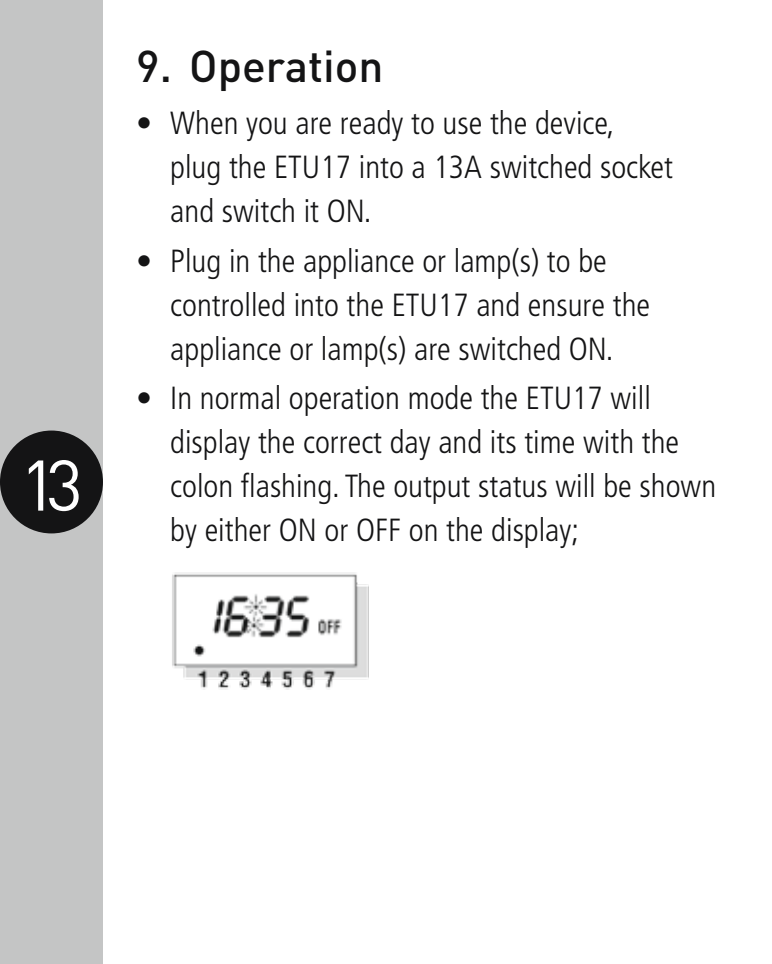
<style>
.page{position:relative;width:772px;height:964px;background:#fff}
.page>*{position:absolute;margin:0;border:0;box-sizing:border-box;transform-origin:0 0}
.t1{font:70.4px "DIN";color:#fff}
.t2{font:500 44px "DIN";color:#141415}
.t3{font:300 condensed 32px/44px "Frutiger LT";color:#141415}
</style>
<div class="page">
<div style="left:0;top:0;width:103px;height:964px;background:#c4c5c5"></div>
<hr style="left:771px;top:0;width:1px;height:964px;background:#c4c5c5">
<div style="left:0;top:430px;width:103px;height:103px;background:#141415;border-radius:50%"></div>
<svg style="left:771px;top:430px;width:1px;height:103px"></svg>
<img style="left:172px;top:572px;width:197px;height:117px">
<h1 class="t1" style="left:20px;top:441px;width:64px">13</h1>
<h2 class="t2" style="left:136px;top:38px;width:248px">9. Operation</h2>
<p class="t3" style="left:170px;top:101px;width:504px;text-indent:-34px">• When you are ready to use the device, plug the ETU17 into a 13A switched socket and switch it ON.</p>
<p class="t3" style="left:170px;top:239px;width:481px;text-indent:-34px">• Plug in the appliance or lamp(s) to be controlled into the ETU17 and ensure the appliance or lamp(s) are switched ON.</p>
<p class="t3" style="left:170px;top:377px;width:547px;text-indent:-34px">• In normal operation mode the ETU17 will display the correct day and its time with the colon flashing. The output status will be shown by either ON or OFF on the display;</p>
</div>
